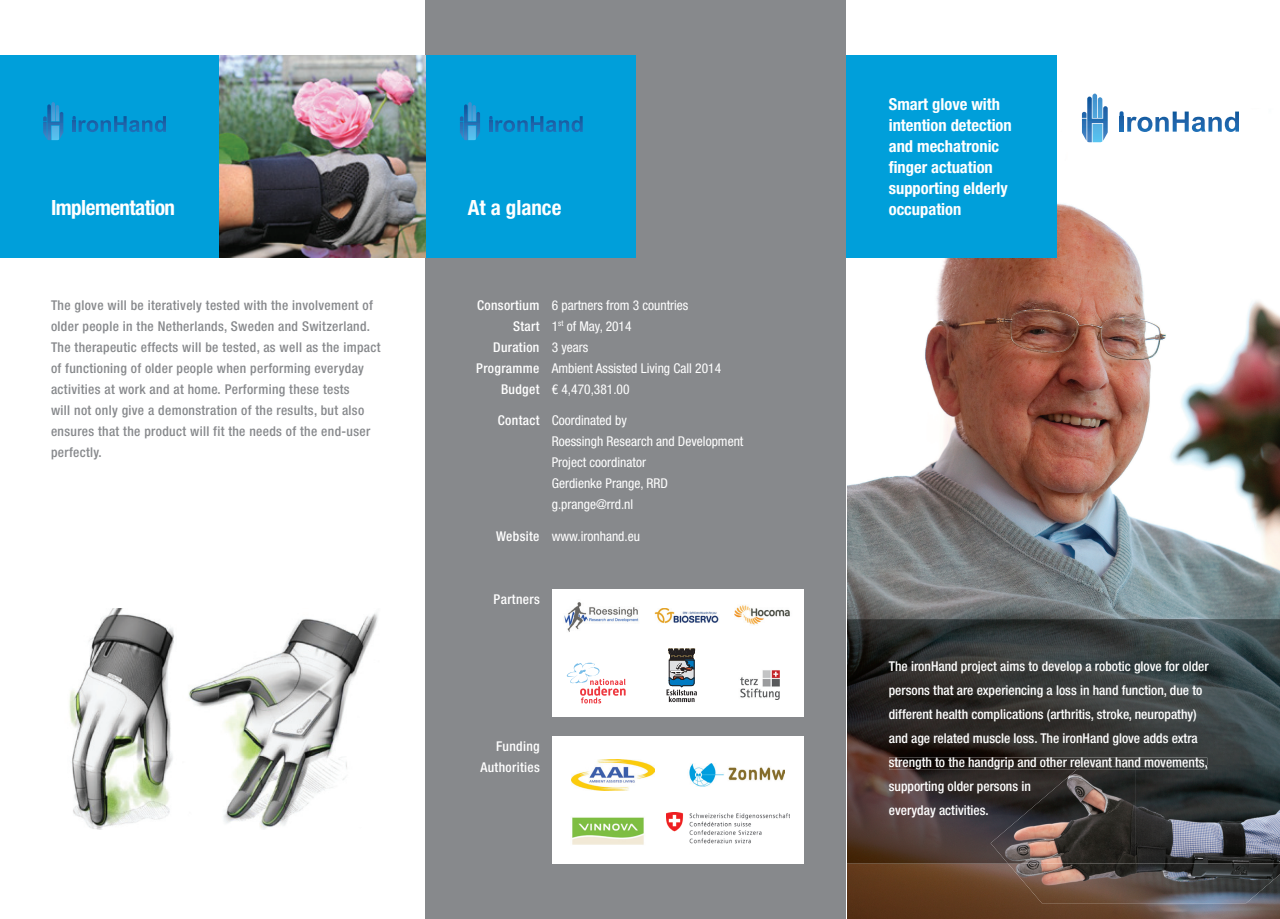
<style>
.page{position:relative;width:1280px;height:919px;background:#fff}
.page>*{position:absolute;margin:0;border:0;box-sizing:border-box;transform-origin:0 0}
.t1{font:700 condensed 21px "Helvetica Neue LT Pro";letter-spacing:-.025em;color:#fff}
.t2{font:700 condensed 21px "Helvetica Neue LT Pro";color:#fff}
.t3{font:700 condensed 16.5px/21px "Helvetica Neue LT Pro";color:#fff}
.t4{font:500 condensed 13.5px/21px "Helvetica Neue LT Pro";letter-spacing:.025em;color:#87898c}
.t5{font:500 condensed 13.5px/24px "Helvetica Neue LT Pro";color:#fff}
.t6{font:condensed 13.5px/21px "Helvetica Neue LT Pro";color:#fff}
.t7{font:500 condensed 13.5px/21px "Helvetica Neue LT Pro";letter-spacing:.025em;color:#fff;text-align:right}
.s1{font-weight:500}
.s2{font-weight:400}
</style>
<div class="page">
<img style="left:847px;top:114px;width:433px;height:804px">
<img style="left:847px;top:619px;width:240px;height:195px">
<img style="left:1087px;top:619px;width:193px;height:146px">
<img style="left:1207px;top:765px;width:73px;height:1px">
<img style="left:847px;top:814px;width:143px;height:49px">
<img style="left:889px;top:757px;width:318px;height:12px">
<svg style="left:1082px;top:94px;width:26px;height:48px"></svg>
<svg style="left:1119px;top:111px;width:120px;height:21px"></svg>
<div style="left:846px;top:55px;width:211px;height:202px;background:#009fda"></div>
<img style="left:1008px;top:863px;width:272px;height:40px">
<img style="left:990px;top:769px;width:145px;height:94px">
<img style="left:1135px;top:766px;width:145px;height:97px">
<img style="left:1076px;top:766px;width:131px;height:3px">
<div style="left:425px;top:0;width:421px;height:918px;background:#87898c"></div>
<div style="left:425px;top:55px;width:211px;height:202px;background:#009fda"></div>
<svg style="left:460px;top:102px;width:20px;height:38px"></svg>
<svg style="left:489px;top:116px;width:94px;height:16px"></svg>
<div style="left:552px;top:589px;width:252px;height:127px;background:#fff"></div>
<div style="left:552px;top:736px;width:252px;height:127px;background:#fff"></div>
<img style="left:564px;top:602px;width:75px;height:30px">
<img style="left:654px;top:608px;width:65px;height:16px">
<img style="left:734px;top:605px;width:56px;height:20px">
<img style="left:666px;top:812px;width:124px;height:32px">
<svg style="left:666px;top:649px;width:31px;height:53px"></svg>
<img style="left:740px;top:670px;width:40px;height:29px">
<img style="left:572px;top:759px;width:83px;height:31px">
<img style="left:572px;top:817px;width:72px;height:28px">
<img style="left:689px;top:763px;width:96px;height:23px">
<svg style="left:566px;top:662px;width:60px;height:41px"></svg>
<div style="left:0;top:55px;width:47px;height:202px;background:#009fda"></div>
<div style="left:9px;top:55px;width:210px;height:202px;background:#009fda"></div>
<img style="left:69px;top:608px;width:309px;height:221px">
<img style="left:219px;top:55px;width:206px;height:202px">
<svg style="left:43px;top:102px;width:20px;height:38px"></svg>
<svg style="left:73px;top:116px;width:93px;height:16px"></svg>
<h1 class="t1" style="left:51px;top:195px;width:126px">Implementation</h1>
<p class="t4" style="left:51px;top:294px;width:331px">The glove will be iteratively tested with the involvement of older people in the Netherlands, Sweden and Switzerland.<br>The therapeutic effects will be tested, as well as the impact of functioning of older people when performing everyday activities at work and at home. Performing these tests<br>will not only give a demonstration of the results, but also ensures that the product will fit the needs of the end-user perfectly.</p>
<h1 class="t2" style="left:468px;top:195px;width:95px">At a glance</h1>
<p class="t6" style="left:477px;top:294px;width:213px"><span class="s1">Consortium</span> 6 partners from 3 countries</p>
<p class="t6" style="left:513px;top:315px;width:120px"><span class="s1">Start</span> 1<sup>st</sup> of May, 2014</p>
<p class="t7" style="left:493px;top:336px;width:97px">Duration <span class="s2">3 years</span></p>
<p class="t6" style="left:476px;top:357px;width:246px"><span class="s1">Programme</span> Ambient Assisted Living Call 2014</p>
<p class="t6" style="left:501px;top:378px;width:130px"><span class="s1">Budget</span> € 4,470,381.00</p>
<p class="t6" style="left:552px;top:410px;width:193px;text-indent:-54px"><span class="s1">Contact</span> Coordinated by<br>Roessingh Research and Development<br>Project coordinator<br>Gerdienke Prange, RRD g.prange@rrd.nl</p>
<p class="t6" style="left:496px;top:525px;width:145px"><span class="s1">Website</span> www.ironhand.eu</p>
<p class="t7" style="left:494px;top:588px;width:48px">Partners</p>
<p class="t7" style="left:480px;top:735px;width:61px">Funding<br>Authorities</p>
<p class="t3" style="left:889px;top:93px;width:125px">Smart glove with intention detection and mechatronic finger actuation supporting elderly occupation</p>
<p class="t5" style="left:889px;top:654px;width:322px">The ironHand project aims to develop a robotic glove for older persons that are experiencing a loss in hand function, due to different health complications (arthritis, stroke, neuropathy) and age related muscle loss. The ironHand glove adds extra strength to the handgrip and other relevant hand movements, supporting older persons in<br>everyday activities.</p>
</div>
